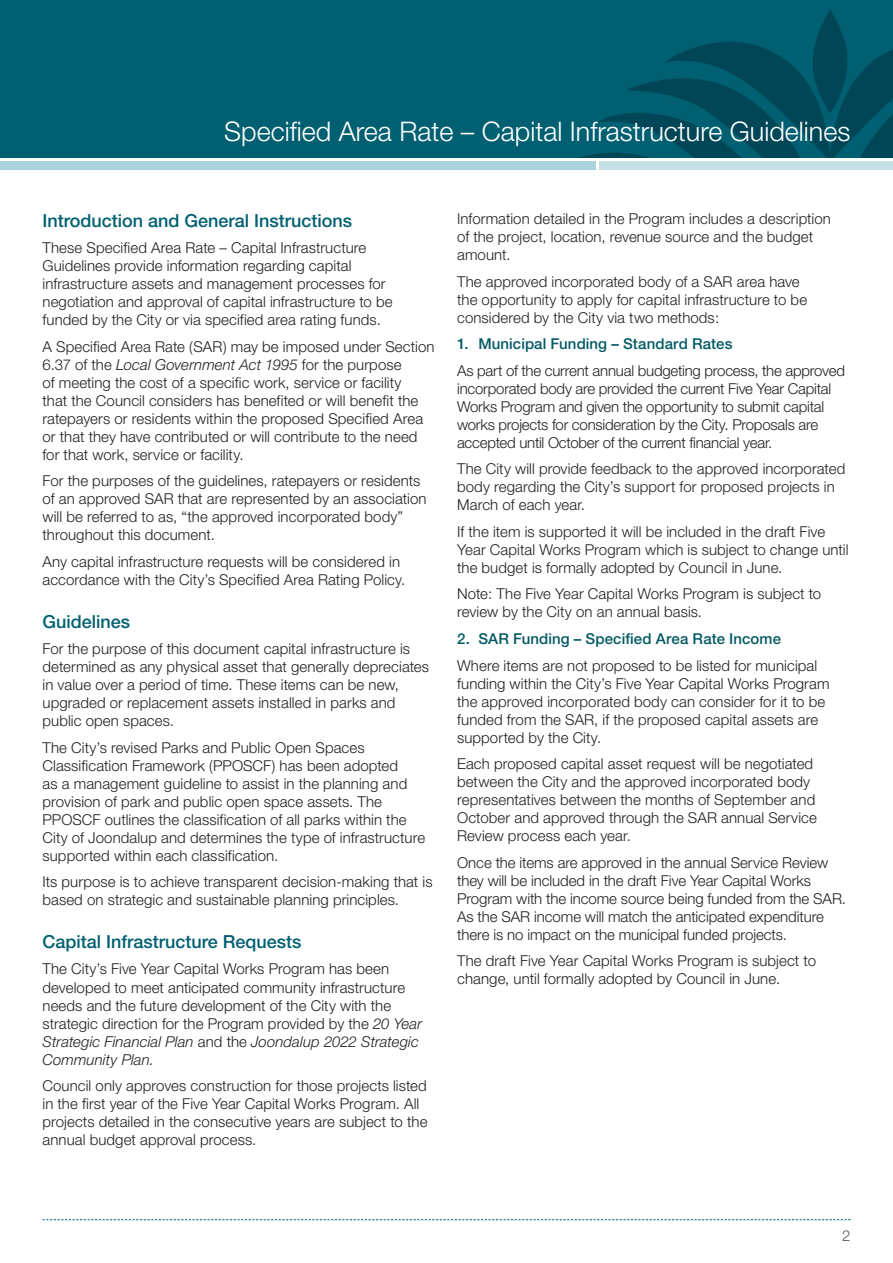
<style>
.page{position:relative;width:893px;height:1263px;background:#fff}
.page>*{position:absolute;margin:0;border:0;box-sizing:border-box;transform-origin:0 0}
.t1{font:300 27px "Helvetica Neue";color:#fff}
.Sub_Head{font:500 18px "Helvetica Neue";color:#006071}
.TEXT{font:300 15px/18px "Helvetica Neue";letter-spacing:.005em;color:#231f20}
.TEXT-2{font:300 15px/18px "Helvetica Neue";letter-spacing:-.015em;color:#231f20}
.Sub_Sub_Head{font:500 15px "Helvetica Neue";letter-spacing:.005em;color:#035a64}
.t2{font:300 15px "Helvetica Neue";color:#57585a}
.s1{font-style:italic}
</style>
<div class="page">
<div style="left:0;top:162px;width:595px;height:8px;background:#abd3de"></div>
<div style="left:600px;top:162px;width:293px;height:8px;background:#c6e1e5"></div>
<div style="left:0;top:0;width:893px;height:157px;background:#006071"></div>
<img style="left:582px;top:10px;width:311px;height:147px">
<svg style="left:43px;top:1219px;width:807px;height:1px"></svg>
<h1 class="t1" style="left:224px;top:115px;width:628px">Specified Area Rate – Capital Infrastructure Guidelines</h1>
<p class="Sub_Head" style="left:43px;top:209px;width:311px">Introduction and General Instructions</p>
<p class="TEXT" style="left:43px;top:238px;width:352px">These Specified Area Rate – Capital Infrastructure Guidelines provide information regarding capital infrastructure assets and management processes for negotiation and approval of capital infrastructure to be funded by the City or via specified area rating funds.</p>
<p class="TEXT" style="left:43px;top:337px;width:393px">A Specified Area Rate (SAR) may be imposed under Section 6.37 of the <span class="s1">Local Government Act 1995</span> for the purpose<br>of meeting the cost of a specific work, service or facility<br>that the Council considers has benefited or will benefit the ratepayers or residents within the proposed Specified Area or that they have contributed or will contribute to the need for that work, service or facility.</p>
<p class="TEXT" style="left:43px;top:471px;width:386px">For the purposes of the guidelines, ratepayers or residents of an approved SAR that are represented by an association will be referred to as, “the approved incorporated body” throughout this document.</p>
<p class="TEXT" style="left:43px;top:552px;width:364px">Any capital infrastructure requests will be considered in accordance with the City’s Specified Area Rating Policy.</p>
<p class="Sub_Head" style="left:43px;top:610px;width:89px">Guidelines</p>
<p class="TEXT" style="left:43px;top:639px;width:388px">For the purpose of this document capital infrastructure is determined as any physical asset that generally depreciates in value over a period of time. These items can be new, upgraded or replacement assets installed in parks and public open spaces.</p>
<p class="TEXT" style="left:43px;top:738px;width:384px">The City’s revised Parks and Public Open Spaces Classification Framework (PPOSCF) has been adopted<br>as a management guideline to assist in the planning and provision of park and public open space assets. The PPOSCF outlines the classification of all parks within the City of Joondalup and determines the type of infrastructure supported within each classification.</p>
<p class="TEXT" style="left:43px;top:872px;width:392px">Its purpose is to achieve transparent decision-making that is based on strategic and sustainable planning principles.</p>
<p class="Sub_Head" style="left:43px;top:931px;width:261px">Capital Infrastructure Requests</p>
<p class="TEXT" style="left:43px;top:960px;width:381px">The City’s Five Year Capital Works Program has been developed to meet anticipated community infrastructure needs and the future development of the City with the strategic direction for the Program provided by the <span class="s1">20 Year Strategic Financial Plan</span> and the <span class="s1">Joondalup 2022 Strategic Community Plan.</span></p>
<p class="TEXT" style="left:43px;top:1076px;width:386px">Council only approves construction for those projects listed in the first year of the Five Year Capital Works Program. All projects detailed in the consecutive years are subject to the annual budget approval process.</p>
<p class="TEXT" style="left:457px;top:210px;width:375px">Information detailed in the Program includes a description of the project, location, revenue source and the budget amount.</p>
<p class="TEXT" style="left:457px;top:272px;width:351px">The approved incorporated body of a SAR area have the opportunity to apply for capital infrastructure to be considered by the City via two methods:</p>
<p class="Sub_Sub_Head" style="left:457px;top:335px;width:277px">1. Municipal Funding – Standard Rates</p>
<p class="TEXT-2" style="left:457px;top:361px;width:389px">As part of the current annual budgeting process, the approved incorporated body are provided the current Five Year Capital Works Program and given the opportunity to submit capital works projects for consideration by the City. Proposals are accepted until October of the current financial year.</p>
<p class="TEXT" style="left:457px;top:460px;width:390px">The City will provide feedback to the approved incorporated body regarding the City’s support for proposed projects in<br>March of each year.</p>
<p class="TEXT" style="left:457px;top:522px;width:393px">If the item is supported it will be included in the draft Five<br>Year Capital Works Program which is subject to change until the budget is formally adopted by Council in June.</p>
<p class="TEXT" style="left:457px;top:585px;width:366px">Note: The Five Year Capital Works Program is subject to review by the City on an annual basis.</p>
<p class="Sub_Sub_Head" style="left:457px;top:630px;width:325px">2. SAR Funding – Specified Area Rate Income</p>
<p class="TEXT" style="left:457px;top:656px;width:374px">Where items are not proposed to be listed for municipal funding within the City’s Five Year Capital Works Program the approved incorporated body can consider for it to be funded from the SAR, if the proposed capital assets are supported by the City.</p>
<p class="TEXT" style="left:457px;top:754px;width:361px">Each proposed capital asset request will be negotiated between the City and the approved incorporated body representatives between the months of September and October and approved through the SAR annual Service Review process each year.</p>
<p class="TEXT" style="left:457px;top:853px;width:390px">Once the items are approved in the annual Service Review they will be included in the draft Five Year Capital Works Program with the income source being funded from the SAR.<br>As the SAR income will match the anticipated expenditure there is no impact on the municipal funded projects.</p>
<p class="TEXT" style="left:457px;top:951px;width:360px">The draft Five Year Capital Works Program is subject to change, until formally adopted by Council in June.</p>
<p class="t2" style="left:842px;top:1226px;width:10px">2</p>
</div>
